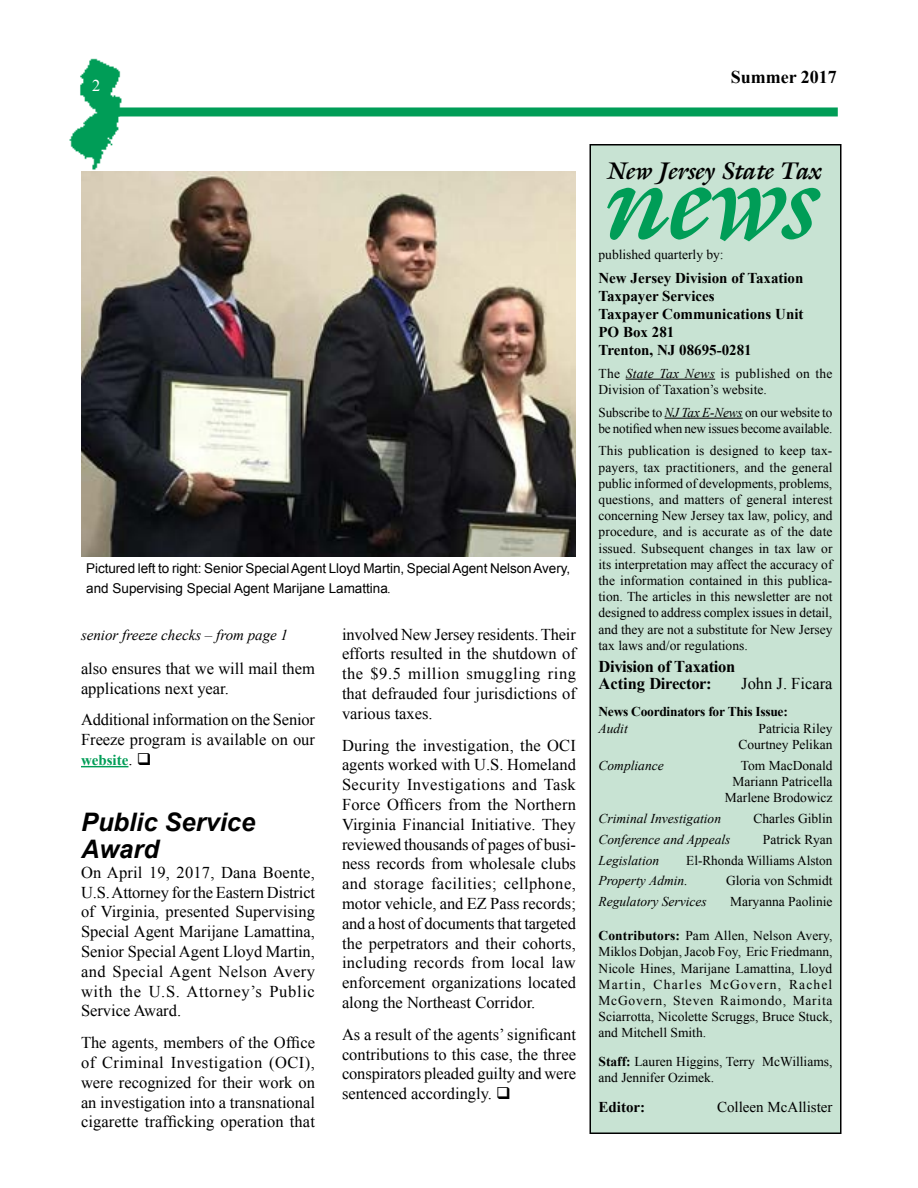
<style>
.page{position:relative;width:918px;height:1188px;background:#fff}
.page>*{position:absolute;margin:0;border:0;box-sizing:border-box;transform-origin:0 0}
.t1{font:108px "Joulliard Bold Italic SWFTE";color:#009d57}
.t2{font:italic 700 25.5px/27px "Arial";color:#000}
.t3{font:24px "Joulliard Bold Italic SWFTE";color:#000}
.t4{font:700 18px "Times New Roman";color:#000}
.t5{font:16.5px/19.8px "Times New Roman";color:#000;text-align:justify}
.t6{font:700 16.5px/16.5px "Times New Roman";letter-spacing:-.02em;color:#000}
.t7{font:16.5px "Times New Roman";color:#fff}
.t8{font:700 15px/18px "Times New Roman";color:#000}
.t9{font:italic 15px "Times New Roman";color:#000}
.t10{font:15px "Times New Roman";color:#000}
.t11{font:700 15px "Times New Roman";color:#009d57}
.t12{font:13.5px/16.2px "Times New Roman";color:#000}
.t13{font:13.5px/19.8px "Arial";letter-spacing:-.005em;color:#000}
.t14{font:italic 13.5px "Times New Roman";color:#000}
.t15{font:700 13.5px "Times New Roman";letter-spacing:-.02em;color:#000}
.s1{font-family:"Times New Roman";font-style:italic}
.s2{font-weight:400;font-size:16.5px;color:#000}
.s3{color:#000}
.s4{font-style:italic}
.s5{font-weight:700}
</style>
<div class="page">
<div style="left:590px;top:145px;width:251px;height:988px;background:#c8e3d3"></div>
<hr style="left:626px;top:379px;width:89px;height:1px;background:#000">
<hr style="left:665px;top:418px;width:78px;height:1px;background:#000">
<div style="left:590px;top:144px;width:252px;height:990px;border:2px solid #000"></div>
<hr style="left:81px;top:766px;width:47px;height:1px;background:#009d57">
<img style="left:81px;top:171px;width:495px;height:386px">
<img style="left:69px;top:58px;width:58px;height:112px">
<div style="left:113px;top:107px;width:725px;height:9px;background:#009d57"></div>
<p class="t7" style="left:92px;top:75px;width:10px">2</p>
<p class="t4" style="left:731px;top:64px;width:108px">Summer 2017</p>
<p class="t13" style="left:86px;top:559px;width:485px">Pictured left to right: Senior Special Agent Lloyd Martin, Special Agent Nelson Avery, and Supervising Special Agent Marijane Lamattina<span class="s1">.</span></p>
<p class="t9" style="left:81px;top:625px;width:209px">senior freeze checks – from page 1</p>
<p class="t5" style="left:342px;top:624px;width:236px">involved New Jersey residents. Their efforts resulted in the shutdown of the $9.5 million smuggling ring that defrauded four jurisdictions of various taxes.</p>
<p class="t5" style="left:342px;top:735px;width:236px">During the investigation, the OCI agents worked with U.S. Homeland Security Investigations and Task Force Officers from the Northern Virginia Financial Initiative. They reviewed thousands of pages of busi&shy;ness records from wholesale clubs and storage facilities; cellphone, motor vehicle, and EZ Pass records; and a host of documents that targeted the perpetrators and their cohorts, including records from local law enforcement organizations located along the Northeast Corridor.</p>
<p class="t5" style="left:342px;top:1024px;width:236px">As a result of the agents’ significant contributions to this case, the three conspirators pleaded guilty and were sentenced accordingly. ❑</p>
<p class="t5" style="left:81px;top:658px;width:236px">also ensures that we will mail them applications next year.</p>
<p class="t5" style="left:81px;top:710px;width:236px">Additional information on the Senior<br>Freeze program is available on our</p>
<p class="t11" style="left:81px;top:750px;width:72px">website<span class="s2">.</span> <span class="s3">❑</span></p>
<h2 class="t2" style="left:81px;top:809px;width:176px">Public Service<br>Award</h2>
<p class="t5" style="left:81px;top:862px;width:236px">On April 19, 2017, Dana Boente, U.S. Attorney for the Eastern District of Virginia, presented Supervising Special Agent Marijane Lamattina, Senior Special Agent Lloyd Martin, and Special Agent Nelson Avery with the U.S. Attorney’s Public Service Award.</p>
<p class="t5" style="left:81px;top:1033px;width:236px">The agents, members of the Office of Criminal Investigation (OCI), were recognized for their work on an investigation into a transnational cigarette trafficking operation that</p>
<h3 class="t3" style="left:609px;top:154px;width:215px">New Jersey State Tax</h3>
<h1 class="t1" style="left:609px;top:130px;width:214px">news</h1>
<p class="t12" style="left:598px;top:246px;width:127px">published quarterly by:</p>
<p class="t8" style="left:598px;top:269px;width:207px">New Jersey Division of Taxation<br>Taxpayer Services<br>Taxpayer Communications Unit<br>PO Box 281<br>Trenton, NJ 08695-0281</p>
<p class="t12" style="left:598px;top:365px;width:236px">The <span class="s4">State Tax News</span> is published on the<br>Division of Taxation’s website.</p>
<p class="t12" style="left:598px;top:404px;width:236px">Subscribe to <span class="s4">NJ Tax E-News</span> on our website to be notified when new issues become available.</p>
<p class="t12" style="left:598px;top:443px;width:236px;text-align:justify">This publication is designed to keep tax&shy;payers, tax practitioners, and the general public informed of developments, problems, questions, and matters of general interest concerning New Jersey tax law, policy, and procedure, and is accurate as of the date issued. Subsequent changes in tax law or its interpretation may affect the accuracy of the information contained in this publica&shy;tion. The articles in this newsletter are not designed to address complex issues in detail, and they are not a substitute for New Jersey tax laws and/or regulations.</p>
<p class="t6" style="left:598px;top:658px;width:138px">Division of Taxation<br>Acting Director:</p>
<p class="t5" style="left:741px;top:673px;width:93px">John J. Ficara</p>
<p class="t15" style="left:598px;top:702px;width:191px">News Coordinators for This Issue:</p>
<p class="t14" style="left:598px;top:719px;width:31px">Audit</p>
<p class="t12" style="left:738px;top:720px;width:96px;text-align:right">Patricia Riley<br>Courtney Pelikan</p>
<p class="t14" style="left:598px;top:756px;width:67px">Compliance</p>
<p class="t12" style="left:725px;top:757px;width:109px;text-align:right">Tom MacDonald<br>Mariann Patricella<br>Marlene Brodowicz</p>
<p class="t14" style="left:599px;top:809px;width:124px">Criminal Investigation</p>
<p class="t12" style="left:753px;top:810px;width:81px">Charles Giblin</p>
<p class="t14" style="left:599px;top:830px;width:133px">Conference and Appeals</p>
<p class="t12" style="left:763px;top:831px;width:71px">Patrick Ryan</p>
<p class="t14" style="left:599px;top:851px;width:62px">Legislation</p>
<p class="t12" style="left:686px;top:852px;width:148px">El-Rhonda Williams Alston</p>
<p class="t14" style="left:598px;top:871px;width:91px">Property Admin.</p>
<p class="t12" style="left:726px;top:872px;width:108px">Gloria von Schmidt</p>
<p class="t14" style="left:598px;top:892px;width:110px">Regulatory Services</p>
<p class="t12" style="left:730px;top:893px;width:104px">Maryanna Paolinie</p>
<p class="t12" style="left:598px;top:927px;width:236px;text-align:justify"><span class="s5">Contributors:</span> Pam Allen, Nelson Avery, Miklos Dobjan, Jacob Foy, Eric Friedmann, Nicole Hines, Marijane Lamattina, Lloyd Martin, Charles McGovern, Rachel McGovern, Steven Raimondo, Marita Sciarrotta, Nicolette Scruggs, Bruce Stuck, and Mitchell Smith.</p>
<p class="t12" style="left:598px;top:1053px;width:236px"><span class="s5">Staff:</span> Lauren Higgins, Terry McWilliams, and Jennifer Ozimek.</p>
<p class="t8" style="left:598px;top:1097px;width:48px">Editor:</p>
<p class="t10" style="left:717px;top:1097px;width:117px">Colleen McAllister</p>
</div>
